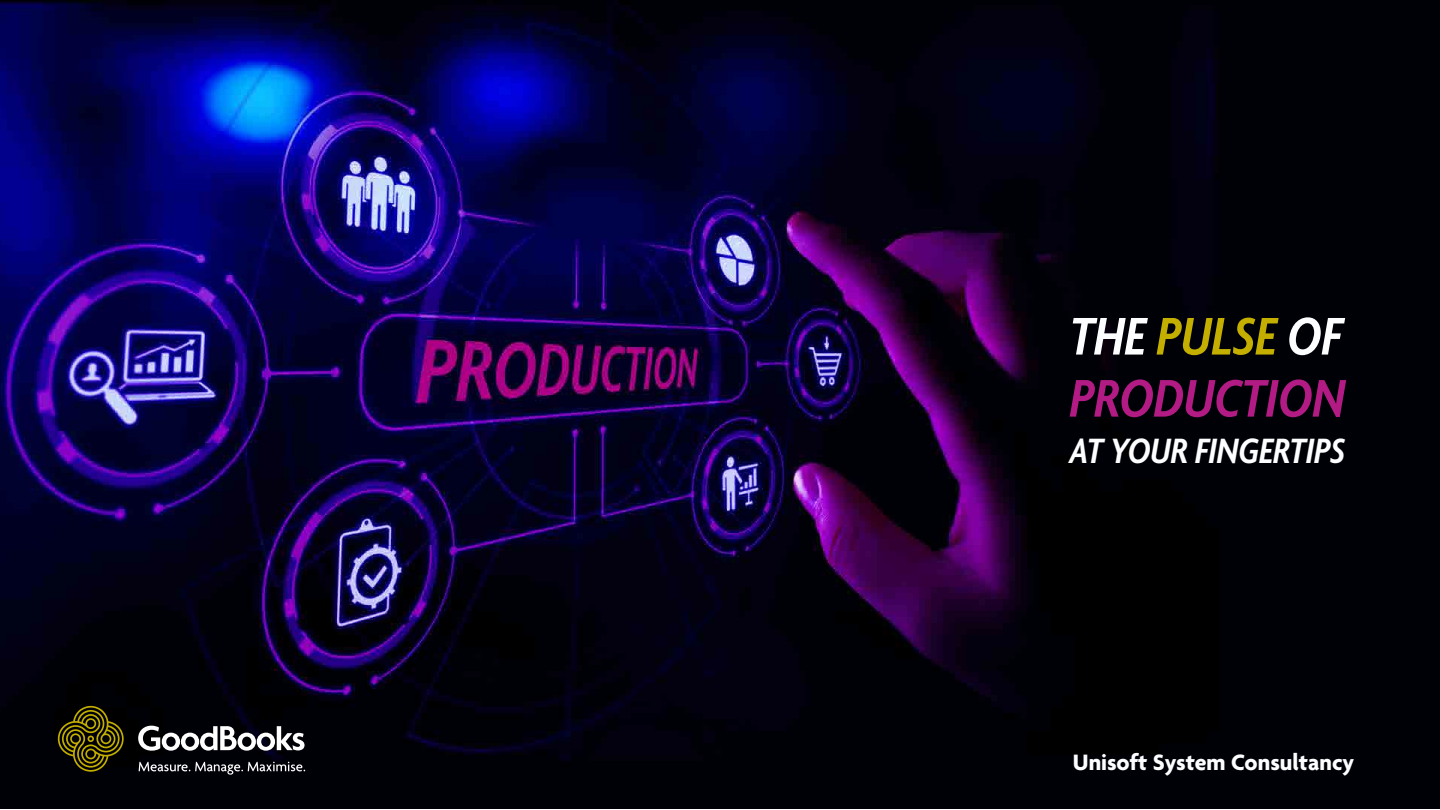
<style>
.page{position:relative;width:1440px;height:810px;background:#fff}
.page>*{position:absolute;margin:0;border:0;box-sizing:border-box;transform-origin:0 0}
.t1{font:italic 600 condensed 57.3px/62.1px "Agenda";color:#b11b83}
.t2{font:italic 600 condensed 38.03px "Agenda";color:#fcfeff}
.t3{font:700 24.08px "Agenda";color:#fcfeff}
.s1{color:#fcfeff}
.s2{color:#c4af00}
</style>
<div class="page">
<img style="left:0;top:0;width:1440px;height:809px">
<svg style="left:138px;top:726px;width:167px;height:25px"></svg>
<svg style="left:139px;top:762px;width:166px;height:13px;background:#3b3b40"></svg>
<svg style="left:58px;top:706px;width:66px;height:66px;background:#383201"></svg>
<h1 class="t1" style="left:1070px;top:309px;width:277px"><span class="s1">THE</span> <span class="s2">PULSE</span> <span class="s1">OF<br></span>PRODUCTION</h1>
<h2 class="t2" style="left:1070px;top:431px;width:277px">AT YOUR FINGERTIPS</h2>
<p class="t3" style="left:1073px;top:749px;width:283px">Unisoft System Consultancy</p>
</div>
